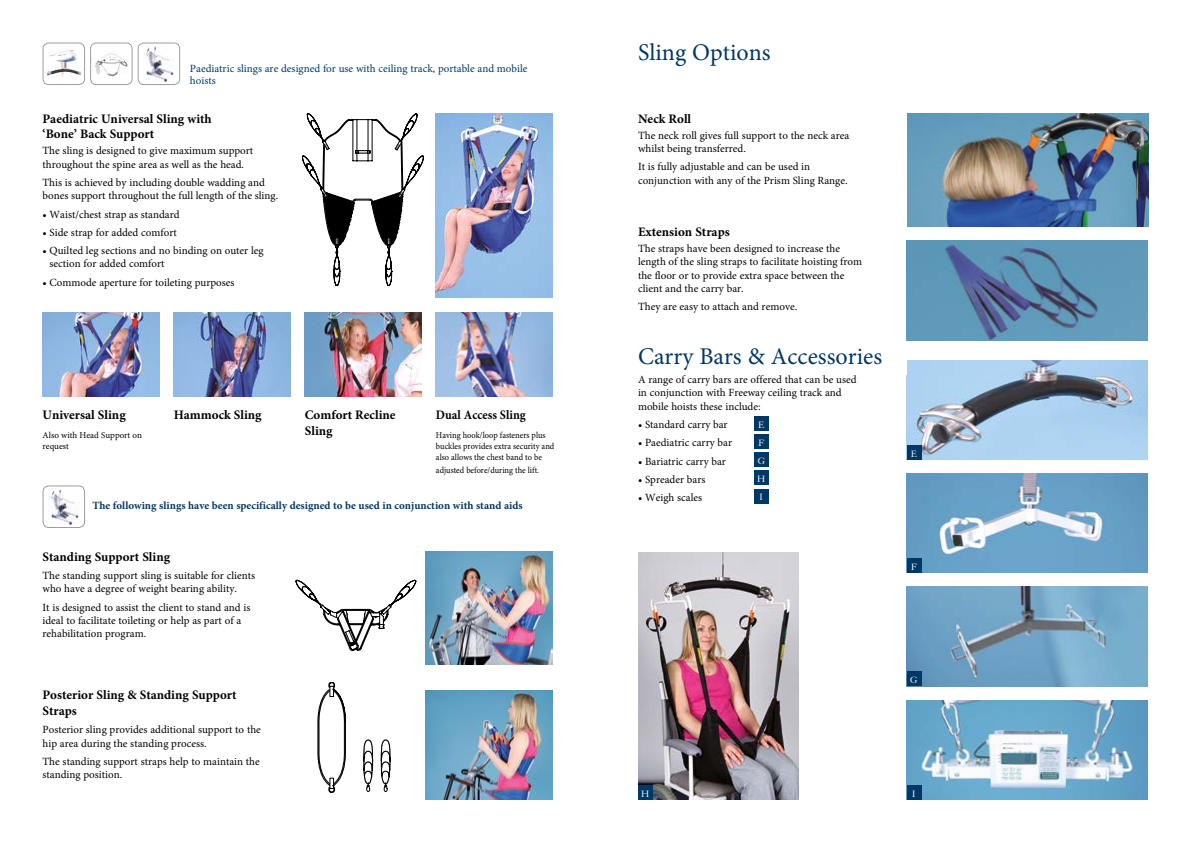
<style>
.page{position:relative;width:1191px;height:842px;background:#fff}
.page>*{position:absolute;margin:0;border:0;box-sizing:border-box;transform-origin:0 0}
.t1{font:24px "Minion Pro";color:#003865}
.t2{font:700 13px/15.6px "Minion Pro";color:#000}
.t3{font:700 13px "Minion Pro";color:#000;scale:.93 1}
.t4{font:11px/13.2px "Minion Pro";color:#000}
.t5{font:700 11px "Minion Pro";color:#003865}
.t6{font:11px/12px "Minion Pro";color:#003865}
.t7{font:10px/18.2px "Granjon";color:#fff;text-align:justify}
.t8{font:9px/10.8px "Minion Pro";color:#000;scale:.93 1}
.t9{font:9px/10.8px "Minion Pro";color:#000}
</style>
<div class="page">
<svg style="left:318px;top:682px;width:27px;height:110px"></svg>
<svg style="left:363px;top:739px;width:27px;height:53px"></svg>
<img style="left:425px;top:551px;width:127px;height:114px">
<img style="left:425px;top:690px;width:128px;height:109px">
<img style="left:49px;top:487px;width:30px;height:38px">
<div style="left:43px;top:485px;width:42px;height:43px;border:1px solid #9d9d9c;border-radius:6px"></div>
<svg style="left:296px;top:580px;width:120px;height:71px"></svg>
<svg style="left:302px;top:113px;width:121px;height:173px"></svg>
<img style="left:436px;top:113px;width:117px;height:185px">
<img style="left:907px;top:113px;width:241px;height:114px">
<img style="left:907px;top:241px;width:241px;height:99px">
<img style="left:907px;top:360px;width:241px;height:99px">
<img style="left:638px;top:553px;width:160px;height:246px">
<div style="left:907px;top:445px;width:14px;height:14px;background:#003865"></div>
<img style="left:907px;top:473px;width:241px;height:100px">
<div style="left:907px;top:558px;width:14px;height:15px;background:#003865"></div>
<img style="left:907px;top:587px;width:241px;height:99px">
<div style="left:907px;top:672px;width:14px;height:14px;background:#003865"></div>
<img style="left:907px;top:700px;width:241px;height:99px">
<div style="left:907px;top:785px;width:14px;height:14px;background:#003865"></div>
<div style="left:638px;top:785px;width:14px;height:14px;background:#003865"></div>
<img style="left:305px;top:312px;width:117px;height:84px">
<img style="left:436px;top:312px;width:117px;height:84px">
<img style="left:43px;top:312px;width:116px;height:84px">
<img style="left:174px;top:312px;width:117px;height:85px">
<img style="left:45px;top:49px;width:37px;height:30px">
<div style="left:43px;top:43px;width:42px;height:42px;border:1px solid #9d9d9c;border-radius:6px"></div>
<img style="left:94px;top:51px;width:35px;height:26px">
<div style="left:90px;top:43px;width:43px;height:42px;border:1px solid #9d9d9c;border-radius:6px"></div>
<img style="left:144px;top:45px;width:30px;height:37px">
<div style="left:138px;top:43px;width:42px;height:42px;border:1px solid #9d9d9c;border-radius:6px"></div>
<div style="left:754px;top:416px;width:14px;height:14px;background:#003865"></div>
<div style="left:754px;top:434px;width:14px;height:14px;background:#003865"></div>
<div style="left:754px;top:452px;width:14px;height:15px;background:#003865"></div>
<div style="left:754px;top:471px;width:14px;height:14px;background:#003865"></div>
<div style="left:754px;top:489px;width:14px;height:14px;background:#003865"></div>
<p class="t6" style="left:190px;top:62px;width:339px">Paediatric slings are designed for use with ceiling track, portable and mobile hoists</p>
<p class="t2" style="left:43px;top:111px;width:171px">Paediatric Universal Sling with ‘Bone’ Back Support</p>
<p class="t4" style="left:43px;top:144px;width:212px">The sling is designed to give maximum support throughout the spine area as well as the head.</p>
<p class="t4" style="left:43px;top:176px;width:237px">This is achieved by including double wadding and bones support throughout the full length of the sling.</p>
<p class="t4" style="left:43px;top:207px;width:139px">• Waist/chest strap as standard</p>
<p class="t4" style="left:43px;top:226px;width:136px">• Side strap for added comfort</p>
<p class="t4" style="left:50px;top:244px;width:216px;text-indent:-7px">• Quilted leg sections and no binding on outer leg section for added comfort</p>
<p class="t4" style="left:43px;top:276px;width:193px">• Commode aperture for toileting purposes</p>
<p class="t2" style="left:43px;top:407px;width:85px">Universal Sling</p>
<p class="t2" style="left:174px;top:407px;width:90px">Hammock Sling</p>
<p class="t9" style="left:43px;top:430px;width:101px">Also with Head Support on request</p>
<p class="t2" style="left:305px;top:407px;width:92px">Comfort Recline<br>Sling</p>
<p class="t3" style="left:436px;top:406px;width:98px">Dual Access Sling</p>
<p class="t8" style="left:436px;top:430px;width:129px">Having hook/loop fasteners plus buckles provides extra security and also allows the chest band to be</p>
<p class="t8" style="left:436px;top:465px;width:112px">adjusted before/during the lift.</p>
<p class="t5" style="left:92px;top:498px;width:432px">The following slings have been specifically designed to be used in conjunction with stand aids</p>
<p class="t2" style="left:43px;top:549px;width:129px">Standing Support Sling</p>
<p class="t4" style="left:43px;top:569px;width:214px">The standing support sling is suitable for clients who have a degree of weight bearing ability.</p>
<p class="t4" style="left:43px;top:601px;width:209px">It is designed to assist the client to stand and is ideal to facilitate toileting or help as part of a rehabilitation program.</p>
<p class="t2" style="left:43px;top:687px;width:195px">Posterior Sling &amp; Standing Support<br>Straps</p>
<p class="t4" style="left:43px;top:723px;width:220px">Posterior sling provides additional support to the hip area during the standing process.</p>
<p class="t4" style="left:43px;top:755px;width:219px">The standing support straps help to maintain the standing position.</p>
<h1 class="t1" style="left:638px;top:36px;width:134px">Sling Options</h1>
<p class="t2" style="left:638px;top:111px;width:55px">Neck Roll</p>
<p class="t4" style="left:638px;top:129px;width:213px">The neck roll gives full support to the neck area whilst being transferred.</p>
<p class="t4" style="left:638px;top:160px;width:211px">It is fully adjustable and can be used in conjunction with any of the Prism Sling Range.</p>
<p class="t2" style="left:638px;top:224px;width:93px">Extension Straps</p>
<p class="t4" style="left:638px;top:242px;width:226px">The straps have been designed to increase the length of the sling straps to facilitate hoisting from the floor or to provide extra space between the client and the carry bar.</p>
<p class="t4" style="left:638px;top:300px;width:161px">They are easy to attach and remove.</p>
<h1 class="t1" style="left:638px;top:341px;width:246px">Carry Bars &amp; Accessories</h1>
<p class="t4" style="left:638px;top:373px;width:220px">A range of carry bars are offered that can be used in conjunction with Freeway ceiling track and mobile hoists these include:</p>
<p class="t4" style="left:638px;top:418px;width:91px">• Standard carry bar</p>
<p class="t4" style="left:638px;top:436px;width:96px">• Paediatric carry bar</p>
<p class="t4" style="left:638px;top:454px;width:89px">• Bariatric carry bar</p>
<p class="t4" style="left:638px;top:473px;width:69px">• Spreader bars</p>
<p class="t4" style="left:638px;top:491px;width:66px">• Weigh scales</p>
<p class="t7" style="left:757px;top:415px;width:10px">E F G H I</p>
<p class="t7" style="left:911px;top:445px;width:8px">E</p>
<p class="t7" style="left:911px;top:558px;width:7px">F</p>
<p class="t7" style="left:910px;top:671px;width:9px">G</p>
<p class="t7" style="left:641px;top:785px;width:10px">H</p>
<p class="t7" style="left:912px;top:785px;width:5px">I</p>
</div>
